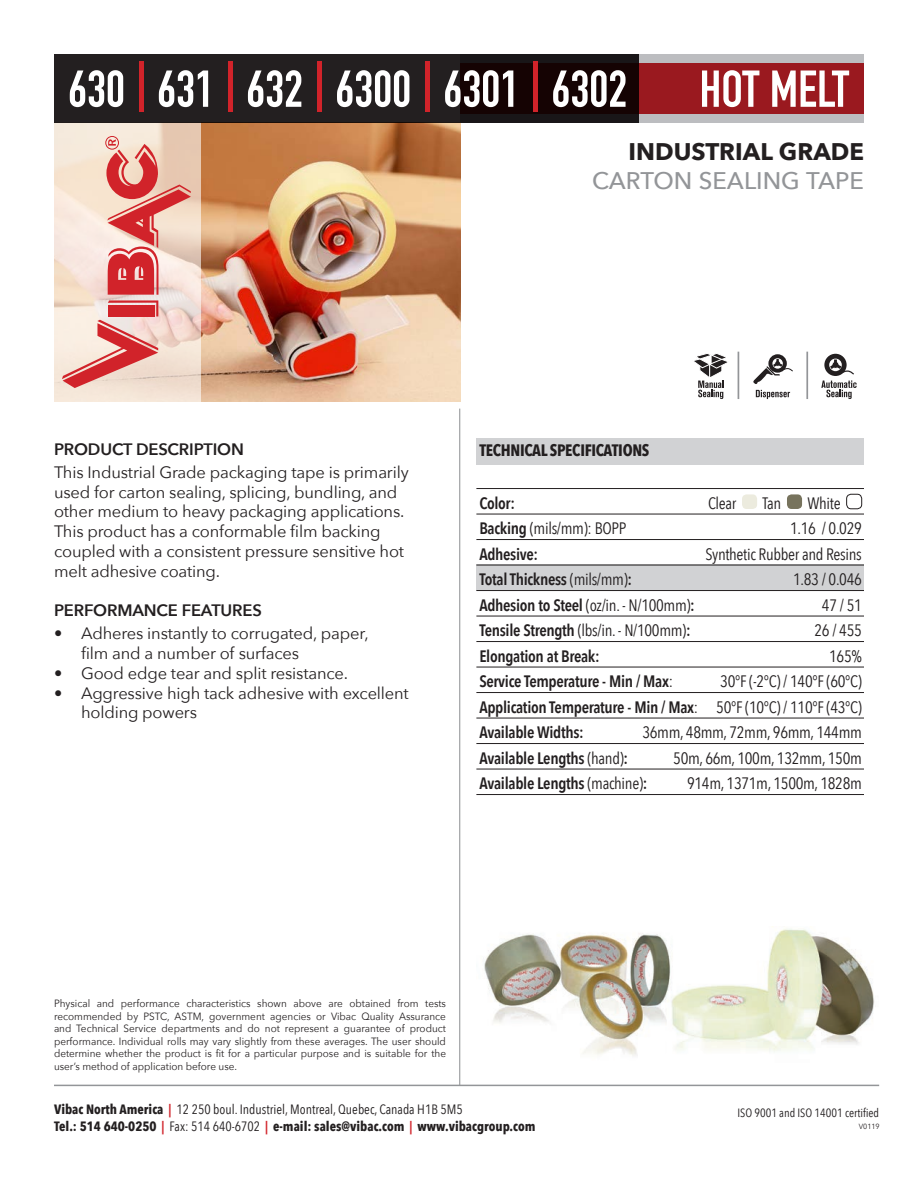
<style>
.page{position:relative;width:918px;height:1188px;background:#fff}
.page>*{position:absolute;margin:0;border:0;box-sizing:border-box;transform-origin:0 0}
.Titre_Section{font:700 51px "DIN Condensed";color:#fff}
.Titre_Section-2{font:500 24px/28.8px "Avenir Next";color:#939598;text-align:right}
.t1{font:16.5px/19.8px "Avenir Next";letter-spacing:-.01em;color:#231f20}
.t2{font:600 16.5px "Avenir Next Condensed";letter-spacing:-.02em;color:#231f20}
.t3{font:16.5px "Avenir Next Condensed";letter-spacing:-.02em;color:#231f20}
.t4{font:600 16.5px "Avenir Next";letter-spacing:-.01em;color:#231f20}
.t5{font:700 16.5px "Avenir Next Condensed";letter-spacing:-.02em;color:#231f20}
.t6{font:700 13.5px "Avenir Next Condensed";color:#231f20}
.t7{font:13.5px "Avenir Next Condensed";color:#231f20}
.t8{font:12px "Avenir Next Condensed";color:#231f20}
.t9{font:10.5px/12.6px "Avenir Next";color:#231f20;text-align:justify;scale:.95 1}
.t10{font:7.5px "Avenir Next";color:#231f20;scale:.95 1}
.s1{color:#d1232a}
.s2{font-weight:700;color:#231f20}
.s3{font-weight:600}
.s4{font-weight:400}
.s5{font-weight:700}
.s6{font-weight:600;color:#d1232a}
</style>
<div class="page">
<div style="left:460px;top:54px;width:404px;height:68px;background:#bcbdc0"></div>
<img style="left:201px;top:122px;width:259px;height:279px">
<svg style="left:54px;top:122px;width:147px;height:279px;background:#eedccd"></svg>
<div style="left:460px;top:63px;width:404px;height:51px;background:#9a191f"></div>
<svg style="left:54px;top:54px;width:585px;height:68px;background:#1f1819"></svg>
<div style="left:476px;top:564px;width:388px;height:27px;background:#d1d2d4"></div>
<div style="left:476px;top:438px;width:388px;height:27px;background:#d1d2d4"></div>
<hr style="left:476px;top:488px;width:388px;height:1px;background:#231f20">
<hr style="left:476px;top:514px;width:388px;height:1px;background:#231f20">
<hr style="left:476px;top:539px;width:388px;height:1px;background:#231f20">
<hr style="left:476px;top:565px;width:388px;height:1px;background:#231f20">
<hr style="left:476px;top:590px;width:388px;height:1px;background:#231f20">
<hr style="left:476px;top:616px;width:388px;height:1px;background:#231f20">
<hr style="left:476px;top:641px;width:388px;height:1px;background:#231f20">
<hr style="left:476px;top:667px;width:388px;height:1px;background:#231f20">
<hr style="left:476px;top:692px;width:388px;height:1px;background:#231f20">
<hr style="left:476px;top:718px;width:388px;height:1px;background:#231f20">
<hr style="left:476px;top:743px;width:388px;height:1px;background:#231f20">
<hr style="left:476px;top:769px;width:388px;height:1px;background:#231f20">
<hr style="left:476px;top:794px;width:388px;height:1px;background:#231f20">
<div style="left:742px;top:494px;width:15px;height:15px;background:#ecebde;border-radius:4px"></div>
<div style="left:787px;top:494px;width:15px;height:15px;background:#77735d;border-radius:4px"></div>
<div style="left:846px;top:494px;width:16px;height:15px;border:1px solid #231f20;border-radius:4px"></div>
<hr style="left:459px;top:409px;width:1px;height:677px;background:#939598">
<hr style="left:54px;top:1085px;width:825px;height:1px;background:#939598">
<svg style="left:694px;top:353px;width:34px;height:46px"></svg>
<svg style="left:768px;top:354px;width:19px;height:19px"></svg>
<svg style="left:753px;top:357px;width:40px;height:42px"></svg>
<div style="left:824px;top:354px;width:23px;height:22px;background:#231f20;border-radius:50%"></div>
<svg style="left:821px;top:357px;width:36px;height:42px"></svg>
<hr style="left:738px;top:352px;width:1px;height:47px;background:#939598">
<hr style="left:806px;top:352px;width:2px;height:47px;background:#939598">
<svg style="left:62px;top:136px;width:129px;height:252px;background:#ebb4ab"></svg>
<img style="left:682px;top:926px;width:192px;height:126px">
<img style="left:484px;top:933px;width:198px;height:123px">
<p class="Titre_Section" style="left:68px;top:59px;width:561px">630 <span class="s1">|</span> 631 <span class="s1">|</span> 632 <span class="s1">|</span> 6300 <span class="s1">|</span> 6301 <span class="s1">|</span> 6302</p>
<p class="Titre_Section" style="left:700px;top:59px;width:151px">HOT MELT</p>
<p class="Titre_Section-2" style="left:592px;top:136px;width:273px"><span class="s2">INDUSTRIAL GRADE<br></span>CARTON SEALING TAPE</p>
<p class="t4" style="left:54px;top:435px;width:191px">PRODUCT DESCRIPTION</p>
<p class="t1" style="left:54px;top:461px;width:356px">This Industrial Grade packaging tape is primarily used for carton sealing, splicing, bundling, and other medium to heavy packaging applications.<br>This product has a conformable film backing coupled with a consistent pressure sensitive hot melt adhesive coating.</p>
<p class="t4" style="left:54px;top:596px;width:209px">PERFORMANCE FEATURES</p>
<p class="t1" style="left:81px;top:623px;width:289px;text-indent:-27px">• Adheres instantly to corrugated, paper, film and a number of surfaces</p>
<p class="t1" style="left:54px;top:662px;width:296px">• Good edge tear and split resistance.</p>
<p class="t1" style="left:81px;top:682px;width:329px;text-indent:-27px">• Aggressive high tack adhesive with excellent holding powers</p>
<p class="t5" style="left:479px;top:441px;width:172px">TECHNICAL SPECIFICATIONS</p>
<p class="t2" style="left:479px;top:489px;width:37px">Color:</p>
<p class="t3" style="left:708px;top:489px;width:30px">Clear</p>
<p class="t3" style="left:762px;top:489px;width:20px">Tan</p>
<p class="t3" style="left:808px;top:489px;width:35px">White</p>
<p class="t3" style="left:479px;top:515px;width:148px"><span class="s3">Backing</span> (mils/mm): BOPP</p>
<p class="t3" style="left:790px;top:515px;width:73px">1.16 / 0.029</p>
<p class="t2" style="left:479px;top:540px;width:60px">Adhesive:</p>
<p class="t3" style="left:706px;top:540px;width:158px">Synthetic Rubber and Resins</p>
<p class="t2" style="left:479px;top:565px;width:154px">Total Thickness <span class="s4">(mils/mm)</span>:</p>
<p class="t3" style="left:793px;top:566px;width:70px">1.83 / 0.046</p>
<p class="t2" style="left:479px;top:591px;width:217px">Adhesion to Steel <span class="s4">(oz/in. - N/100mm)</span>:</p>
<p class="t3" style="left:822px;top:591px;width:41px">47 / 51</p>
<p class="t3" style="left:479px;top:617px;width:213px"><span class="s3">Tensile Strength</span> (lbs/in. - N/100mm)<span class="s3">:</span></p>
<p class="t3" style="left:815px;top:617px;width:49px">26 / 455</p>
<p class="t2" style="left:479px;top:642px;width:122px">Elongation at Break:</p>
<p class="t3" style="left:829px;top:642px;width:34px">165%</p>
<p class="t2" style="left:479px;top:667px;width:195px">Service Temperature - Min / Max<span class="s4">:</span></p>
<p class="t3" style="left:720px;top:668px;width:143px">30°F (-2°C) / 140°F (60°C)</p>
<p class="t2" style="left:479px;top:693px;width:384px">Application Temperature - Min / Max<span class="s4">: 50°F (10°C) / 110°F (43°C)</span></p>
<p class="t2" style="left:479px;top:718px;width:106px">Available Widths:</p>
<p class="t3" style="left:642px;top:719px;width:221px">36mm, 48mm, 72mm, 96mm, 144mm</p>
<p class="t2" style="left:479px;top:744px;width:150px">Available Lengths <span class="s4">(hand)</span>:</p>
<p class="t3" style="left:673px;top:744px;width:190px">50m, 66m, 100m, 132mm, 150m</p>
<p class="t2" style="left:479px;top:769px;width:170px">Available Lengths <span class="s4">(machine)</span>:</p>
<p class="t3" style="left:687px;top:770px;width:176px">914m, 1371m, 1500m, 1828m</p>
<p class="t9" style="left:54px;top:997px;width:414px">Physical and performance characteristics shown above are obtained from tests recommended by PSTC, ASTM, government agencies or Vibac Quality Assurance and Technical Service departments and do not represent a guarantee of product performance. Individual rolls may vary slightly from these averages. The user should determine whether the product is fit for a particular purpose and is suitable for the user’s method of application before use.</p>
<p class="t7" style="left:54px;top:1098px;width:410px"><span class="s5">Vibac North America</span> <span class="s6">|</span> 12 250 boul. Industriel, Montreal, Quebec, Canada H1B 5M5</p>
<p class="t6" style="left:54px;top:1118px;width:483px">Tel.: 514 640-0250 <span class="s6">|</span> <span class="s4">Fax: 514 640-6702</span> <span class="s6">|</span> e-mail: sales@vibac.com <span class="s6">|</span> www.vibacgroup.com</p>
<p class="t8" style="left:737px;top:1103px;width:143px">ISO 9001 and ISO 14001 certified</p>
<p class="t10" style="left:859px;top:1121px;width:24px">V0119</p>
</div>
